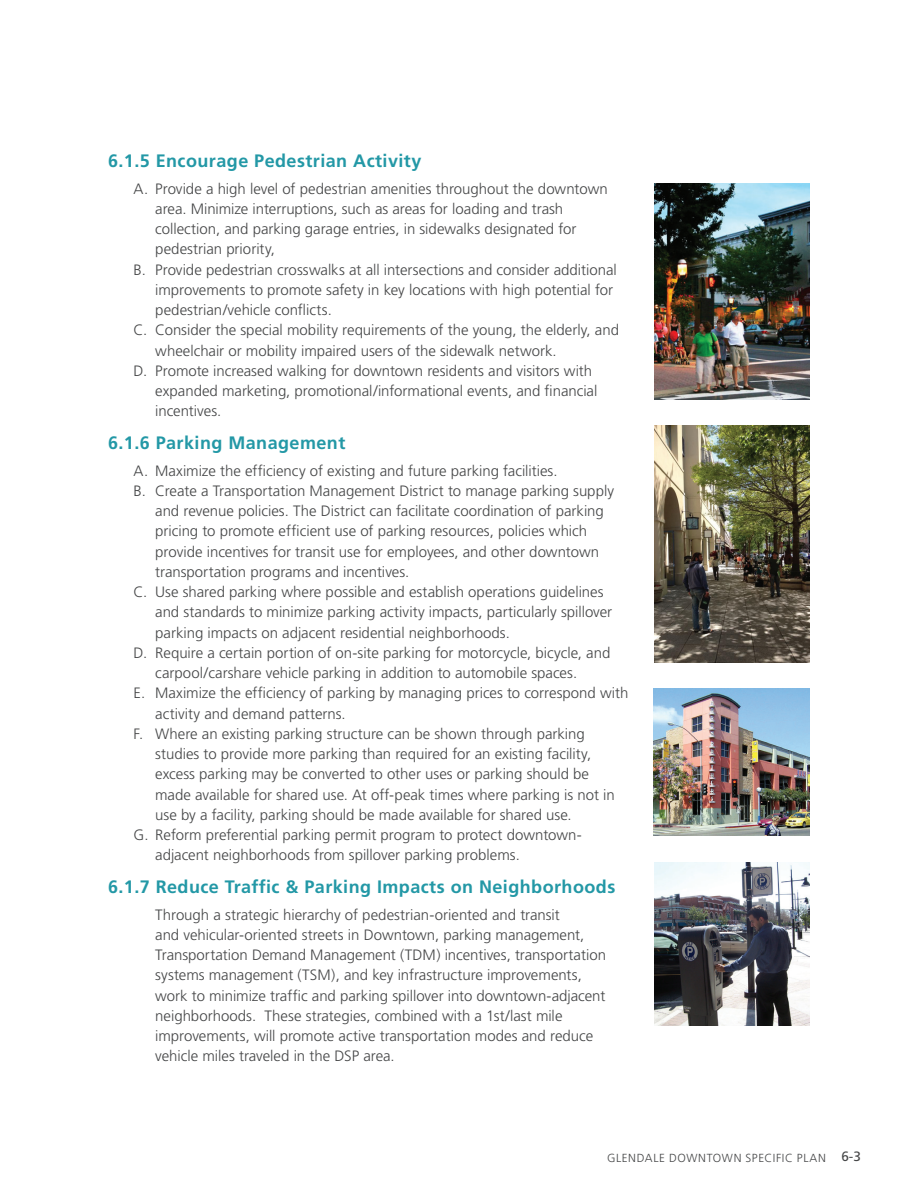
<style>
.page{position:relative;width:918px;height:1188px;background:#fff}
.page>*{position:absolute;margin:0;border:0;box-sizing:border-box;transform-origin:0 0}
.t1{font:700 18px "Frutiger";letter-spacing:.025em;color:#2398a6}
.t2{font:300 15px/20.2px "Frutiger";color:#454647}
.t3{font:13.5px "Frutiger";color:#454647}
.t4{font:300 11.7px "Frutiger";letter-spacing:.05em;color:#454647}
</style>
<div class="page">
<img style="left:654px;top:689px;width:155px;height:147px">
<img style="left:654px;top:425px;width:156px;height:238px">
<img style="left:654px;top:862px;width:156px;height:164px">
<img style="left:654px;top:183px;width:156px;height:216px">
<h4 class="t1" style="left:108px;top:150px;width:315px">6.1.5 Encourage Pedestrian Activity</h4>
<p class="t2" style="left:155px;top:178px;width:454px;text-indent:-22px">A. Provide a high level of pedestrian amenities throughout the downtown area. Minimize interruptions, such as areas for loading and trash collection, and parking garage entries, in sidewalks designated for pedestrian priority,</p>
<p class="t2" style="left:155px;top:259px;width:463px;text-indent:-22px">B. Provide pedestrian crosswalks at all intersections and consider additional improvements to promote safety in key locations with high potential for pedestrian/vehicle conficts.</p>
<p class="t2" style="left:155px;top:320px;width:465px;text-indent:-22px">C. Consider the special mobility requirements of the young, the elderly, and wheelchair or mobility impaired users of the sidewalk network.</p>
<p class="t2" style="left:155px;top:361px;width:444px;text-indent:-22px">D. Promote increased walking for downtown residents and visitors with expanded marketing, promotional/informational events, and fnancial incentives.</p>
<h4 class="t1" style="left:108px;top:432px;width:239px">6.1.6 Parking Management</h4>
<p class="t2" style="left:134px;top:460px;width:425px">A. Maximize the effciency of existing and future parking facilities.</p>
<p class="t2" style="left:155px;top:481px;width:460px;text-indent:-22px">B. Create a Transportation Management District to manage parking supply and revenue policies. The District can facilitate coordination of parking pricing to promote effcient use of parking resources, policies which provide incentives for transit use for employees, and other downtown transportation programs and incentives.</p>
<p class="t2" style="left:155px;top:582px;width:459px;text-indent:-22px">C. Use shared parking where possible and establish operations guidelines and standards to minimize parking activity impacts, particularly spillover parking impacts on adjacent residential neighborhoods.</p>
<p class="t2" style="left:155px;top:643px;width:457px;text-indent:-22px">D. Require a certain portion of on-site parking for motorcycle, bicycle, and carpool/carshare vehicle parking in addition to automobile spaces.</p>
<p class="t2" style="left:155px;top:683px;width:475px;text-indent:-22px">E. Maximize the effciency of parking by managing prices to correspond with activity and demand patterns.</p>
<p class="t2" style="left:155px;top:724px;width:461px;text-indent:-22px">F. Where an existing parking structure can be shown through parking studies to provide more parking than required for an existing facility, excess parking may be converted to other uses or parking should be made available for shared use. At off-peak times where parking is not in use by a facility, parking should be made available for shared use.</p>
<p class="t2" style="left:155px;top:825px;width:428px;text-indent:-22px">G. Reform preferential parking permit program to protect downtown&shy;adjacent neighborhoods from spillover parking problems.</p>
<h4 class="t1" style="left:108px;top:876px;width:509px">6.1.7 Reduce Traffic &amp; Parking Impacts on Neighborhoods</h4>
<p class="t2" style="left:155px;top:904px;width:452px">Through a strategic hierarchy of pedestrian-oriented and transit<br>and vehicular-oriented streets in Downtown, parking management, Transportation Demand Management (TDM) incentives, transportation systems management (TSM), and key infrastructure improvements, work to minimize traffc and parking spillover into downtown-adjacent neighborhoods. These strategies, combined with a 1st/last mile improvements, will promote active transportation modes and reduce vehicle miles traveled in the DSP area.</p>
<p class="t4" style="left:607px;top:1152px;width:220px">GLENDALE DOWNTOWN SPECIFIC PLAN</p>
<p class="t3" style="left:841px;top:1149px;width:21px">6-3</p>
</div>
